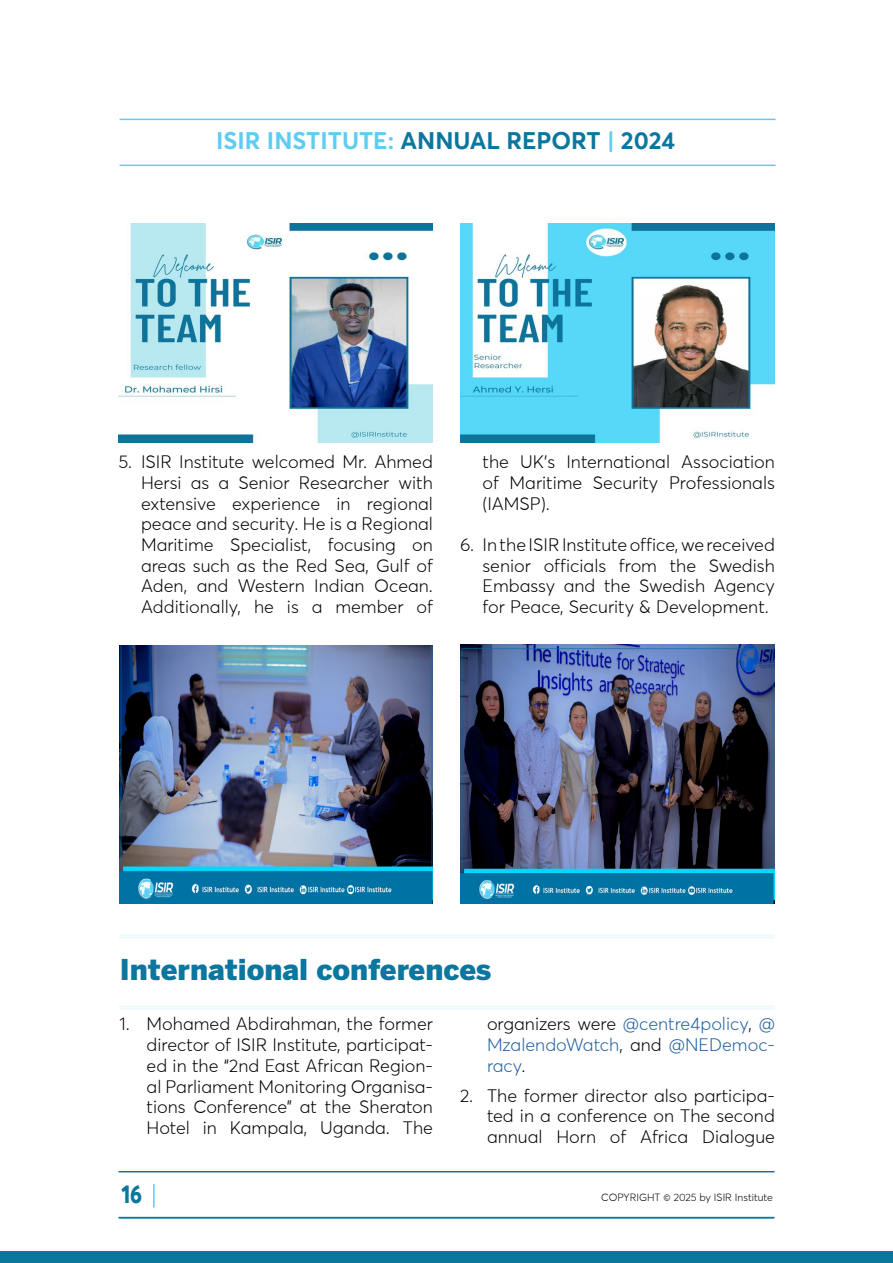
<style>
.page{position:relative;width:893px;height:1263px;background:#fff}
.page>*{position:absolute;margin:0;border:0;box-sizing:border-box;transform-origin:0 0}
.t1{font:900 28.5px "Benton Sans";color:#0b769e}
.t2{font:800 25.35px "Averta Std";color:#0b769e;scale:.83 1}
.t3{font:700 24px "Averta Std";color:#0b769e}
.t4{font:300 18px/20.7px "Averta Std";color:#000;text-align:justify}
.t5{font:300 18px/20.7px "Averta Std";color:#215e9e;text-align:justify}
.t6{font:300 10.5px "Averta Std";color:#000}
.s1{color:#60ccf2}
.s2{color:#5eccf2}
.s3{color:#000}
</style>
<div class="page">
<hr style="left:120px;top:119px;width:656px;height:1px;background:#60ccf2">
<hr style="left:120px;top:165px;width:656px;height:1px;background:#5eccf2">
<hr style="left:118px;top:1171px;width:656px;height:1px;background:#0b769e">
<hr style="left:118px;top:1217px;width:656px;height:1px;background:#0b769e">
<hr style="left:153px;top:1184px;width:2px;height:23px;background:#60ccf2">
<div style="left:0;top:1251px;width:893px;height:12px;background:#0b769e"></div>
<img style="left:119px;top:223px;width:314px;height:220px">
<img style="left:460px;top:223px;width:314px;height:220px">
<img style="left:460px;top:644px;width:314px;height:260px">
<img style="left:119px;top:646px;width:314px;height:258px">
<div style="left:119px;top:1005px;width:656px;height:5px;background:#f1fafe"></div>
<div style="left:119px;top:934px;width:656px;height:5px;background:#f1fafe"></div>
<h3 class="t3" style="left:216px;top:126px;width:460px"><span class="s1">ISIR INSTITUTE:</span> ANNUAL REPORT <span class="s2">|</span> 2024</h3>
<p class="t4" style="left:141px;top:451px;width:293px;text-indent:-22px">5. ISIR Institute welcomed Mr. Ahmed Hersi as a Senior Researcher with extensive experience in regional peace and security. He is a Regional Maritime Specialist, focusing on areas such as the Red Sea, Gulf of Aden, and Western Indian Ocean.<br>Additionally, he is a member of</p>
<p class="t4" style="left:482px;top:451px;width:294px">the UK’s International Association of Maritime Security Professionals (IAMSP).</p>
<p class="t4" style="left:482px;top:534px;width:294px;text-indent:-22px">6. In the ISIR Institute office, we received senior officials from the Swedish Embassy and the Swedish Agency for Peace, Security &amp; Development.</p>
<h1 class="t1" style="left:120px;top:952px;width:373px">International conferences</h1>
<p class="t5" style="left:487px;top:1013px;width:289px"><span class="s3">organizers were</span> @centre4policy<span class="s3">,</span> @ MzalendoWatch<span class="s3">, and</span> @NEDemoc&shy;racy<span class="s3">.</span></p>
<p class="t4" style="left:487px;top:1085px;width:289px;text-align:left;text-indent:-27px">2. The former director also participa&shy;ted in a conference on The second annual Horn of Africa Dialogue</p>
<p class="t4" style="left:147px;top:1013px;width:288px;text-indent:-27px">1. Mohamed Abdirahman, the former director of ISIR Institute, participat&shy;ed in the “2nd East African Region&shy;al Parliament Monitoring Organisa&shy;tions Conference” at the Sheraton Hotel in Kampala, Uganda. The</p>
<h2 class="t2" style="left:121px;top:1178px;width:26px">16</h2>
<p class="t6" style="left:601px;top:1191px;width:173px">COPYRIGHT © 2025 by ISIR Institute</p>
</div>
